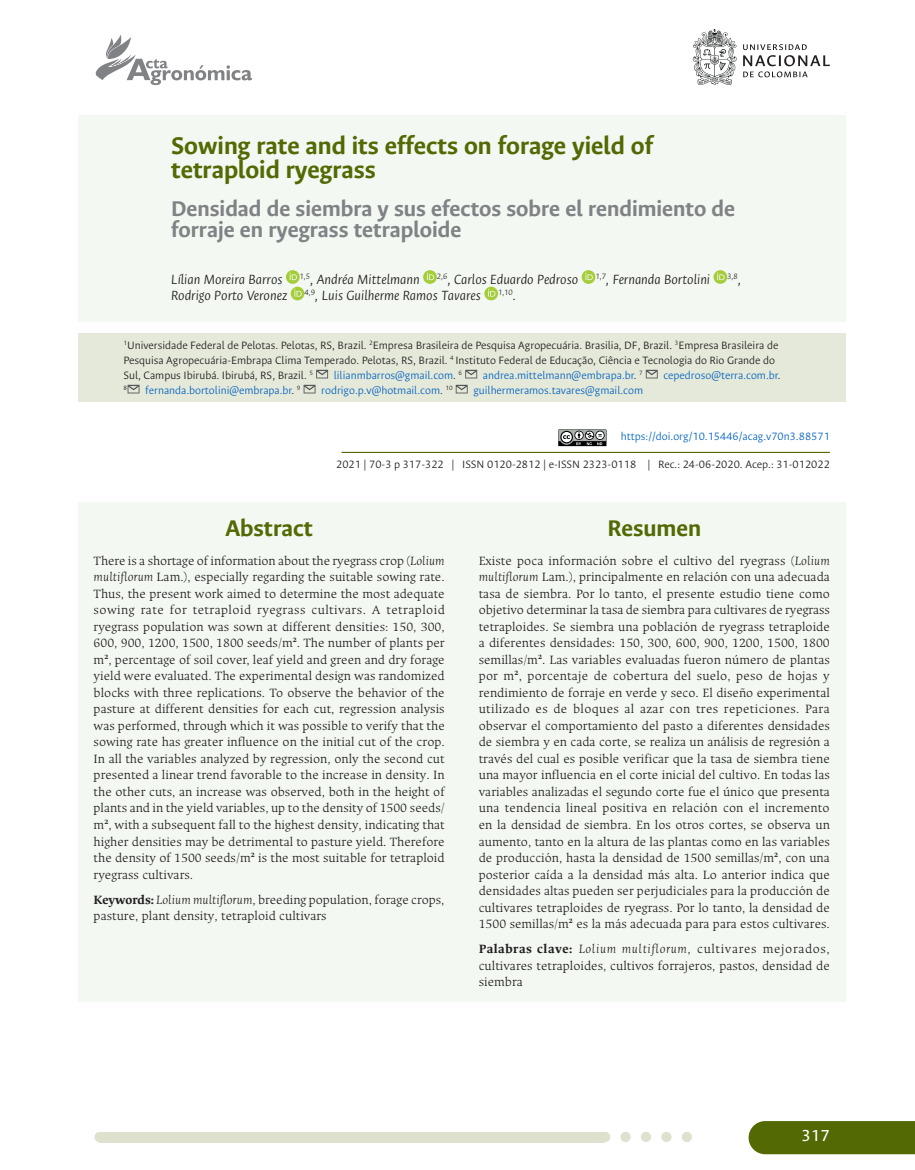
<style>
.page{position:relative;width:915px;height:1170px;background:#fff}
.page>*{position:absolute;margin:0;border:0;box-sizing:border-box;transform-origin:0 0}
.Titulo{font:700 27px/24px "Ancizar Sans";color:#536903}
.Subtitulo{font:700 25.5px "Ancizar Sans";color:#536903}
.Titulo_gris{font:700 24px/21px "Ancizar Sans";color:#808285}
.t1{font:18px "Ancizar Sans";color:#fff}
.credito_ok{font:italic 300 15px/16.5px "Ancizar Sans";color:#231f20}
.Resumen{font:300 13.5px/16.5px "Ancizar Serif";color:#231f20;text-align:justify}
.Abstarct{font:300 13.5px/16.5px "Ancizar Serif";color:#231f20;text-align:justify}
.Credito_llamada{font:300 12px/15px "Ancizar Sans";color:#231f20}
.Credito_llamada-2{font:300 12px "Ancizar Sans";color:#0563c1}
.ISSN{font:300 12px "Ancizar Sans";color:#231f20}
.Rec{font:300 12px "Ancizar Sans";color:#231f20}
.Credito_llamada-3{font:300 7.05px "Ancizar Sans";color:#231f20}
.s1{color:#231f20}
.s2{font-style:italic}
.s3{font-weight:700}
</style>
<div class="page">
<div style="left:748px;top:1121px;width:166px;height:33px;background:#536903"></div>
<div style="left:99px;top:1131px;width:506px;height:10px;background:#dde1cd"></div>
<div style="left:620px;top:1131px;width:10px;height:10px;background:#dde1cd;border-radius:50%"></div>
<div style="left:661px;top:1131px;width:10px;height:10px;background:#dde1cd;border-radius:50%"></div>
<div style="left:640px;top:1131px;width:11px;height:10px;background:#dde1cd;border-radius:50%"></div>
<div style="left:681px;top:1131px;width:10px;height:10px;background:#dde1cd;border-radius:50%"></div>
<div style="left:600px;top:1131px;width:10px;height:10px;background:#dde1cd;border-radius:50%"></div>
<div style="left:94px;top:1131px;width:11px;height:10px;background:#dde1cd;border-radius:50%"></div>
<div style="left:78px;top:115px;width:767px;height:206px;background:#f3f9f2"></div>
<div style="left:78px;top:503px;width:767px;height:498px;background:#f3f9f2"></div>
<div style="left:78px;top:333px;width:767px;height:69px;background:#e5e9d9"></div>
<hr style="left:341px;top:452px;width:488px;height:1px;background:#536903">
<svg style="left:423px;top:270px;width:13px;height:14px"></svg>
<svg style="left:581px;top:270px;width:14px;height:14px"></svg>
<svg style="left:713px;top:270px;width:14px;height:14px"></svg>
<svg style="left:286px;top:270px;width:18px;height:30px"></svg>
<svg style="left:484px;top:287px;width:14px;height:13px"></svg>
<svg style="left:316px;top:370px;width:12px;height:8px"></svg>
<svg style="left:465px;top:370px;width:12px;height:8px"></svg>
<svg style="left:645px;top:370px;width:12px;height:8px"></svg>
<svg style="left:127px;top:385px;width:12px;height:8px"></svg>
<svg style="left:303px;top:385px;width:12px;height:8px"></svg>
<svg style="left:455px;top:385px;width:12px;height:8px"></svg>
<svg style="left:558px;top:429px;width:48px;height:17px"></svg>
<svg style="left:743px;top:44px;width:86px;height:33px"></svg>
<svg style="left:692px;top:29px;width:44px;height:56px"></svg>
<svg style="left:95px;top:35px;width:157px;height:50px"></svg>
<p class="Titulo" style="left:171px;top:134px;width:483px">Sowing rate and its effects on forage yield of tetraploid ryegrass</p>
<p class="Titulo_gris" style="left:171px;top:198px;width:565px">Densidad de siembra y sus efectos sobre el rendimiento de forraje en ryegrass tetraploide</p>
<p class="credito_ok" style="left:171px;top:271px;width:571px">Lílian Moreira Barros <sup>1,5</sup>, Andréa Mittelmann <sup>2,6</sup>, Carlos Eduardo Pedroso <sup>1,7</sup>, Fernanda Bortolini <sup>3,8</sup>,<br>Rodrigo Porto Veronez <sup>4,9</sup>, Luis Guilherme Ramos Tavares <sup>1,10</sup>.</p>
<p class="Credito_llamada" style="left:123px;top:337px;width:656px"><sup>1</sup>Universidade Federal de Pelotas. Pelotas, RS, Brazil. <sup>2</sup>Empresa Brasileira de Pesquisa Agropecuária. Brasilia, DF, Brazil. <sup>3</sup>Empresa Brasileira de<br>Pesquisa Agropecuária-Embrapa Clima Temperado. Pelotas, RS, Brazil. <sup>4</sup> Instituto Federal de Educação, Ciência e Tecnologia do Rio Grande do<br>Sul, Campus Ibirubá. Ibirubá, RS, Brazil. <sup>5</sup></p>
<p class="Credito_llamada-2" style="left:333px;top:368px;width:130px">lilianmbarros@gmail.com<span class="s1">.</span> <sup>6</sup></p>
<p class="Credito_llamada-2" style="left:482px;top:368px;width:161px">andrea.mittelmann@embrapa.br<span class="s1">.</span> <sup>7</sup></p>
<p class="Credito_llamada-2" style="left:663px;top:368px;width:119px">cepedroso@terra.com.br<span class="s1">.</span></p>
<p class="Credito_llamada-3" style="left:123px;top:384px;width:5px">8</p>
<p class="Credito_llamada-2" style="left:145px;top:383px;width:157px">fernanda.bortolini@embrapa.br<span class="s1">.</span> <sup>9</sup></p>
<p class="Credito_llamada-2" style="left:321px;top:383px;width:133px">rodrigo.p.v@hotmail.com<span class="s1">.</span> <sup>10</sup></p>
<p class="Credito_llamada-2" style="left:473px;top:383px;width:171px">guilhermeramos.tavares@gmail.com</p>
<p class="Credito_llamada-2" style="left:620px;top:430px;width:210px">https://doi.org/10.15446/acag.v70n3.88571</p>
<p class="ISSN" style="left:336px;top:457px;width:301px">2021 | 70-3 p 317-322 | ISSN 0120-2812 | e-ISSN 2323-0118</p>
<p class="Rec" style="left:647px;top:457px;width:184px">| Rec.: 24-06-2020. Acep.: 31-012022</p>
<p class="Subtitulo" style="left:225px;top:513px;width:89px">Abstract</p>
<p class="Abstarct" style="left:94px;top:552px;width:353px">There is a shortage of information about the ryegrass crop (<span class="s2">Lolium multiflorum</span> Lam.), especially regarding the suitable sowing rate.<br>Thus, the present work aimed to determine the most adequate sowing rate for tetraploid ryegrass cultivars. A tetraploid ryegrass population was sown at different densities: 150, 300, 600, 900, 1200, 1500, 1800 seeds/m². The number of plants per m², percentage of soil cover, leaf yield and green and dry forage yield were evaluated. The experimental design was randomized blocks with three replications. To observe the behavior of the pasture at different densities for each cut, regression analysis was performed, through which it was possible to verify that the sowing rate has greater influence on the initial cut of the crop.<br>In all the variables analyzed by regression, only the second cut presented a linear trend favorable to the increase in density. In the other cuts, an increase was observed, both in the height of plants and in the yield variables, up to the density of 1500 seeds/ m², with a subsequent fall to the highest density, indicating that higher densities may be detrimental to pasture yield. Therefore the density of 1500 seeds/m² is the most suitable for tetraploid ryegrass cultivars.</p>
<p class="Abstarct" style="left:94px;top:890px;width:352px"><span class="s3">Keywords:</span> <span class="s2">Lolium multiflorum</span>, breeding population, forage crops, pasture, plant density, tetraploid cultivars</p>
<p class="Subtitulo" style="left:607px;top:513px;width:95px">Resumen</p>
<p class="Resumen" style="left:478px;top:552px;width:352px">Existe poca información sobre el cultivo del ryegrass (<span class="s2">Lolium multiflorum</span> Lam.), principalmente en relación con una adecuada tasa de siembra. Por lo tanto, el presente estudio tiene como objetivo determinar la tasa de siembra para cultivares de ryegrass tetraploides. Se siembra una población de ryegrass tetraploide a diferentes densidades: 150, 300, 600, 900, 1200, 1500, 1800 semillas/m². Las variables evaluadas fueron número de plantas por m², porcentaje de cobertura del suelo, peso de hojas y rendimiento de forraje en verde y seco. El diseño experimental utilizado es de bloques al azar con tres repeticiones. Para observar el comportamiento del pasto a diferentes densidades de siembra y en cada corte, se realiza un análisis de regresión a través del cual es posible verificar que la tasa de siembra tiene una mayor influencia en el corte inicial del cultivo. En todas las variables analizadas el segundo corte fue el único que presenta una tendencia lineal positiva en relación con el incremento en la densidad de siembra. En los otros cortes, se observa un aumento, tanto en la altura de las plantas como en las variables de producción, hasta la densidad de 1500 semillas/m², con una posterior caída a la densidad más alta. Lo anterior indica que densidades altas pueden ser perjudiciales para la producción de cultivares tetraploides de ryegrass. Por lo tanto, la densidad de 1500 semillas/m² es la más adecuada para para estos cultivares.</p>
<p class="Resumen" style="left:478px;top:940px;width:352px"><span class="s3">Palabras clave:</span> <span class="s2">Lolium multiflorum</span>, cultivares mejorados, cultivares tetraploides, cultivos forrajeros, pastos, densidad de siembra</p>
<h3 class="t1" style="left:801px;top:1125px;width:30px">317</h3>
</div>
